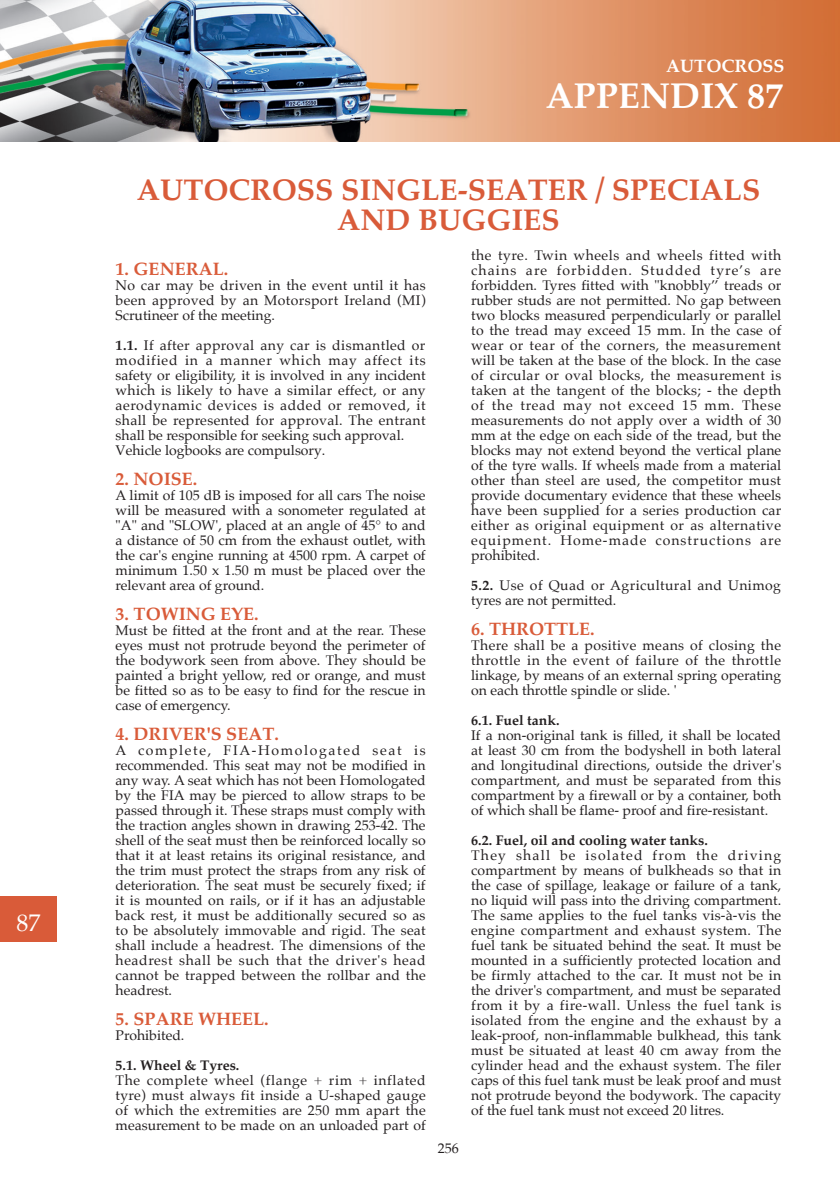
<style>
.page{position:relative;width:840px;height:1191px;background:#fff}
.page>*{position:absolute;margin:0;border:0;box-sizing:border-box;transform-origin:0 0}
.t1{font:700 36px "Palatino";color:#fff}
.t2{font:700 30px/30px "Palatino";color:#d95b39;text-align:center}
.t3{font:24px "Palatino";color:#fff}
.t4{font:700 18px "Palatino";color:#d95b39}
.t5{font:700 18px "Palatino";color:#fff}
.t6{font:14px/15px "Palatino";color:#231f20;text-align:justify}
.t7{font:14px/15px "Palatino";letter-spacing:.025em;color:#231f20}
.t8{font:700 14px "Palatino";color:#231f20}
.t9{font:14px/15px "Palatino";letter-spacing:.03em;color:#231f20}
.s1{font-weight:700}
</style>
<div class="page">
<div style="left:0;top:896px;width:57px;height:45px;background:#d95b39"></div>
<img style="left:0;top:0;width:839px;height:142px">
<h3 class="t3" style="left:16px;top:903px;width:25px">87</h3>
<p class="t5" style="left:666px;top:50px;width:119px">AUTOCROSS</p>
<h1 class="t1" style="left:545px;top:65px;width:238px">APPENDIX 87</h1>
<h2 class="t2" style="left:137px;top:174px;width:624px">AUTOCROSS SINGLE-SEATER / SPECIALS<br>AND BUGGIES</h2>
<p class="t4" style="left:115px;top:254px;width:114px">1. GENERAL.</p>
<p class="t6" style="left:115px;top:278px;width:311px">No car may be driven in the event until it has been approved by an Motorsport Ireland (MI)<br>Scrutineer of the meeting.</p>
<p class="t7" style="left:115px;top:338px;width:311px"><span class="s1">1.1.</span> If after approval any car is dismantled or modified in a manner which may affect its safety or eligibility, it is involved in any incident which is likely to have a similar effect, or any aerodynamic devices is added or removed, it shall be represented for approval. The entrant shall be responsible for seeking such approval.<br>Vehicle logbooks are compulsory.</p>
<p class="t4" style="left:115px;top:464px;width:83px">2. NOISE.</p>
<p class="t6" style="left:115px;top:488px;width:311px">A limit of 105 dB is imposed for all cars The noise will be measured with a sonometer regulated at "A" and "SLOW', placed at an angle of 45° to and a distance of 50 cm from the exhaust outlet, with the car's engine running at 4500 rpm. A carpet of minimum 1.50 x 1.50 m must be placed over the relevant area of ground.</p>
<p class="t4" style="left:115px;top:599px;width:144px">3. TOWING EYE.</p>
<p class="t6" style="left:115px;top:623px;width:311px">Must be fitted at the front and at the rear. These eyes must not protrude beyond the perimeter of the bodywork seen from above. They should be painted a bright yellow, red or orange, and must be fitted so as to be easy to find for the rescue in case of emergency.</p>
<p class="t4" style="left:115px;top:719px;width:165px">4. DRIVER'S SEAT.</p>
<p class="t6" style="left:115px;top:743px;width:311px">A complete, FIA-Homologated seat is recommended. This seat may not be modified in any way. A seat which has not been Homologated by the FIA may be pierced to allow straps to be passed through it. These straps must comply with the traction angles shown in drawing 253-42. The shell of the seat must then be reinforced locally so that it at least retains its original resistance, and the trim must protect the straps from any risk of deterioration. The seat must be securely fixed; if it is mounted on rails, or if it has an adjustable back rest, it must be additionally secured so as to be absolutely immovable and rigid. The seat shall include a headrest. The dimensions of the headrest shall be such that the driver's head cannot be trapped between the rollbar and the headrest.</p>
<p class="t4" style="left:115px;top:1004px;width:154px">5. SPARE WHEEL.</p>
<p class="t6" style="left:115px;top:1028px;width:70px">Prohibited.</p>
<p class="t8" style="left:115px;top:1053px;width:125px">5.1. Wheel &amp; Tyres.</p>
<p class="t6" style="left:115px;top:1073px;width:311px">The complete wheel (flange + rim + inflated tyre) must always fit inside a U-shaped gauge of which the extremities are 250 mm apart the measurement to be made on an unloaded part of</p>
<p class="t6" style="left:437px;top:1141px;width:22px">256</p>
<p class="t6" style="left:471px;top:248px;width:311px">the tyre. Twin wheels and wheels fitted with chains are forbidden. Studded tyre’s are forbidden. Tyres fitted with "knobbly’’ treads or rubber studs are not permitted. No gap between two blocks measured perpendicularly or parallel to the tread may exceed 15 mm. In the case of wear or tear of the corners, the measurement will be taken at the base of the block. In the case of circular or oval blocks, the measurement is taken at the tangent of the blocks; - the depth of the tread may not exceed 15 mm. These measurements do not apply over a width of 30 mm at the edge on each side of the tread, but the blocks may not extend beyond the vertical plane of the tyre walls. If wheels made from a material other than steel are used, the competitor must provide documentary evidence that these wheels have been supplied for a series production car either as original equipment or as alternative equipment. Home-made constructions are prohibited.</p>
<p class="t9" style="left:471px;top:578px;width:311px"><span class="s1">5.2.</span> Use of Quad or Agricultural and Unimog tyres are not permitted.</p>
<p class="t4" style="left:471px;top:614px;width:125px">6. THROTTLE.</p>
<p class="t6" style="left:471px;top:638px;width:311px">There shall be a positive means of closing the throttle in the event of failure of the throttle linkage, by means of an external spring operating on each throttle spindle or slide. '</p>
<p class="t8" style="left:471px;top:708px;width:90px">6.1. Fuel tank.</p>
<p class="t6" style="left:471px;top:728px;width:311px">If a non-original tank is filled, it shall be located at least 30 cm from the bodyshell in both lateral and longitudinal directions, outside the driver's compartment, and must be separated from this compartment by a firewall or by a container, both of which shall be flame- proof and fire-resistant.</p>
<p class="t8" style="left:471px;top:828px;width:238px">6.2. Fuel, oil and cooling water tanks.</p>
<p class="t6" style="left:471px;top:848px;width:311px">They shall be isolated from the driving compartment by means of bulkheads so that in the case of spillage, leakage or failure of a tank, no liquid will pass into the driving compartment.<br>The same applies to the fuel tanks vis-à-vis the engine compartment and exhaust system. The fuel tank be situated behind the seat. It must be mounted in a sufficiently protected location and be firmly attached to the car. It must not be in the driver's compartment, and must be separated from it by a fire-wall. Unless the fuel tank is isolated from the engine and the exhaust by a leak-proof, non-inflammable bulkhead, this tank must be situated at least 40 cm away from the cylinder head and the exhaust system. The filer caps of this fuel tank must be leak proof and must not protrude beyond the bodywork. The capacity of the fuel tank must not exceed 20 litres.</p>
</div>
